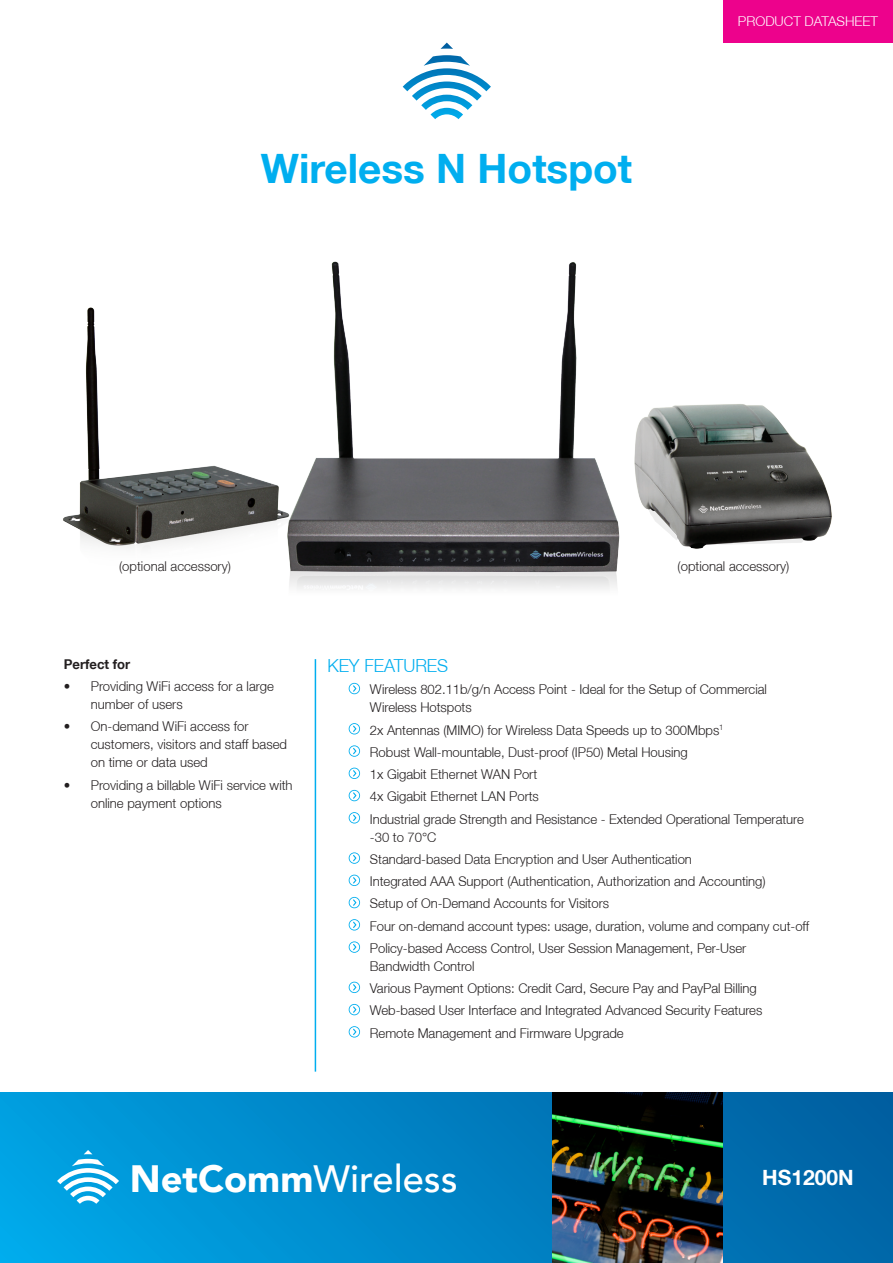
<style>
.page{position:relative;width:893px;height:1263px;background:#fff}
.page>*{position:absolute;margin:0;border:0;box-sizing:border-box;transform-origin:0 0}
.t1{font:700 40.5px "Helvetica Neue LT";color:#00aeef}
.t2{font:500 37.95px "Avenir LT";color:#fff}
.t3{font:700 21px "Helvetica Neue LT";color:#fff}
.t4{font:300 18px "Helvetica Neue LT";letter-spacing:-.005em;color:#00aeef}
.t5{font:300 13.5px/18px "Helvetica Neue LT";letter-spacing:-.005em;color:#231f20}
.t6{font:300 13.5px "Helvetica Neue LT";color:#fff}
.t7{font:700 13.5px "Helvetica Neue LT";color:#231f20}
.s1{font-weight:900}
</style>
<div class="page">
<svg style="left:0;top:1093px;width:893px;height:170px;background:#0085c6"></svg>
<svg style="left:57px;top:1150px;width:62px;height:54px"></svg>
<div style="left:723px;top:0;width:170px;height:43px;background:#ed028c"></div>
<svg style="left:403px;top:43px;width:88px;height:76px"></svg>
<hr style="left:315px;top:659px;width:1px;height:412px;background:#00aeef">
<img style="left:553px;top:1093px;width:170px;height:170px">
<svg style="left:349px;top:683px;width:11px;height:11px"></svg>
<svg style="left:349px;top:723px;width:11px;height:11px"></svg>
<svg style="left:349px;top:745px;width:11px;height:12px"></svg>
<svg style="left:349px;top:768px;width:11px;height:11px"></svg>
<svg style="left:349px;top:790px;width:11px;height:11px"></svg>
<svg style="left:349px;top:812px;width:11px;height:11px"></svg>
<svg style="left:349px;top:852px;width:11px;height:12px"></svg>
<svg style="left:349px;top:875px;width:11px;height:11px"></svg>
<svg style="left:349px;top:897px;width:11px;height:11px"></svg>
<svg style="left:349px;top:919px;width:11px;height:11px"></svg>
<svg style="left:349px;top:941px;width:11px;height:12px"></svg>
<svg style="left:349px;top:982px;width:11px;height:11px"></svg>
<svg style="left:349px;top:1004px;width:11px;height:11px"></svg>
<svg style="left:349px;top:1026px;width:11px;height:11px"></svg>
<img style="left:309px;top:261px;width:299px;height:328px">
<img style="left:608px;top:404px;width:224px;height:185px">
<img style="left:63px;top:307px;width:246px;height:282px">
<p class="t1" style="left:261px;top:144px;width:373px">Wireless N Hotspot</p>
<p class="t6" style="left:738px;top:13px;width:142px">PRODUCT DATASHEET</p>
<p class="t5" style="left:119px;top:557px;width:113px">(optional accessory)</p>
<p class="t5" style="left:678px;top:557px;width:113px">(optional accessory)</p>
<p class="t7" style="left:64px;top:656px;width:68px">Perfect for</p>
<p class="t5" style="left:91px;top:677px;width:185px;text-indent:-27px">• Providing WiFi access for a large number of users</p>
<p class="t5" style="left:91px;top:717px;width:198px;text-indent:-27px">• On-demand WiFi access for customers, visitors and staff based on time or data used</p>
<p class="t5" style="left:91px;top:775px;width:203px;text-indent:-27px">• Providing a billable WiFi service with online payment options</p>
<p class="t4" style="left:327px;top:655px;width:122px">KEY FEATURES</p>
<p class="t5" style="left:370px;top:680px;width:398px">Wireless 802.11b/g/n Access Point - Ideal for the Setup of Commercial<br>Wireless Hotspots</p>
<p class="t5" style="left:370px;top:720px;width:355px">2x Antennas (MIMO) for Wireless Data Speeds up to 300Mbps<sup>1</sup></p>
<p class="t5" style="left:370px;top:743px;width:319px">Robust Wall-mountable, Dust-proof (IP50) Metal Housing</p>
<p class="t5" style="left:370px;top:765px;width:169px">1x Gigabit Ethernet WAN Port</p>
<p class="t5" style="left:370px;top:787px;width:170px">4x Gigabit Ethernet LAN Ports</p>
<p class="t5" style="left:370px;top:809px;width:435px">Industrial grade Strength and Resistance - Extended Operational Temperature -30 to 70°C</p>
<p class="t5" style="left:370px;top:850px;width:323px">Standard-based Data Encryption and User Authentication</p>
<p class="t5" style="left:370px;top:872px;width:397px">Integrated AAA Support (Authentication, Authorization and Accounting)</p>
<p class="t5" style="left:370px;top:894px;width:241px">Setup of On-Demand Accounts for Visitors</p>
<p class="t5" style="left:370px;top:916px;width:441px">Four on-demand account types: usage, duration, volume and company cut-off</p>
<p class="t5" style="left:370px;top:939px;width:378px">Policy-based Access Control, User Session Management, Per-User<br>Bandwidth Control</p>
<p class="t5" style="left:370px;top:979px;width:388px">Various Payment Options: Credit Card, Secure Pay and PayPal Billing</p>
<p class="t5" style="left:370px;top:1001px;width:394px">Web-based User Interface and Integrated Advanced Security Features</p>
<p class="t5" style="left:370px;top:1023px;width:255px">Remote Management and Firmware Upgrade</p>
<h2 class="t2" style="left:130px;top:1156px;width:329px"><span class="s1">NetComm</span>Wireless</h2>
<p class="t3" style="left:762px;top:1165px;width:93px">HS1200N</p>
</div>
